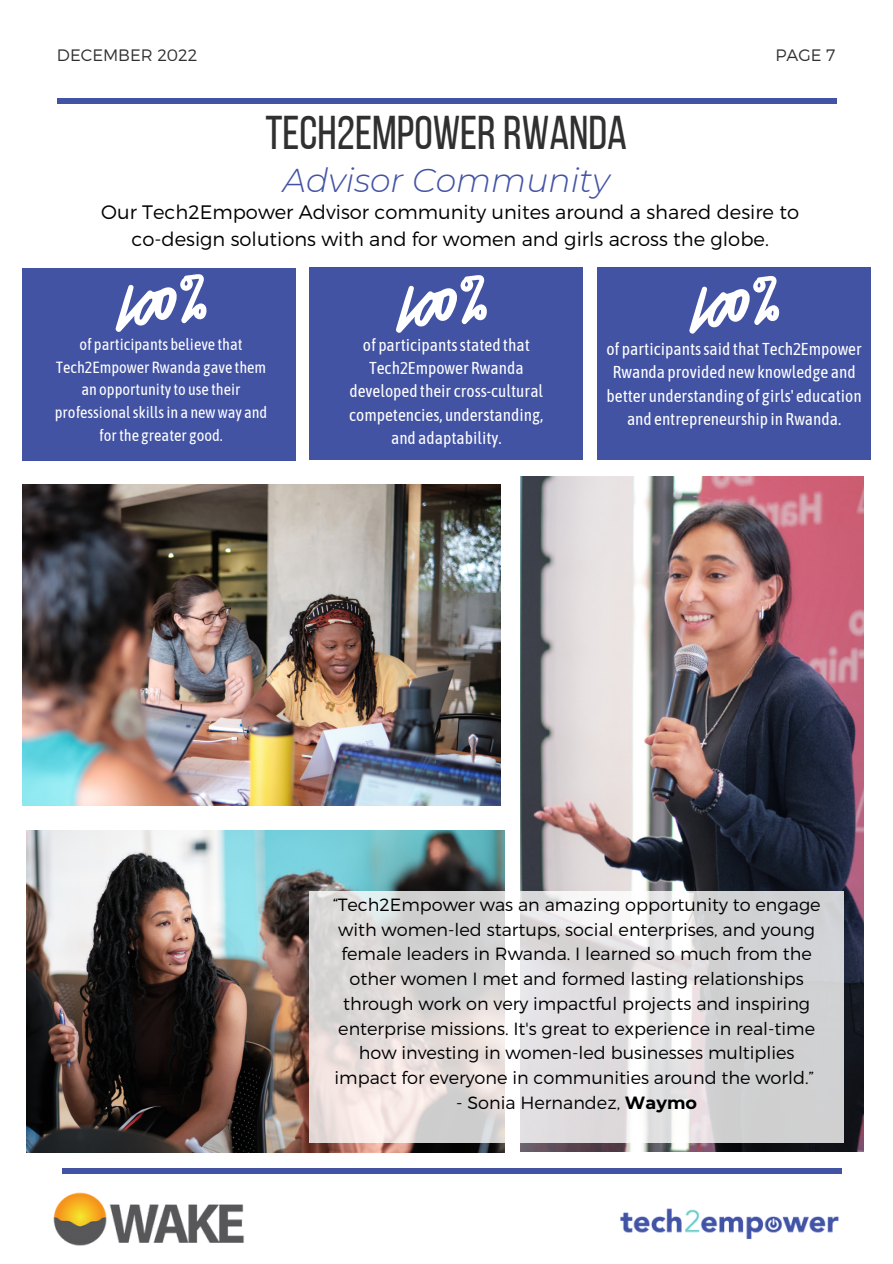
<style>
.page{position:relative;width:893px;height:1264px;background:#fff}
.page>*{position:absolute;margin:0;border:0;box-sizing:border-box;transform-origin:0 0}
.t1{font:47.25px "Bebas Neue";color:#303030}
.t2{font:italic 300 33px "Montserrat";color:#4353a4}
.t3{font:300 19.5px/27px "Montserrat";color:#000;text-align:center}
.t4{font:300 17.7px/24.8px "Montserrat";color:#000;text-align:center}
.t5{font:17.25px/23.4px "Asap Condensed";color:#fff;text-align:center}
.t6{font:300 16.5px "Montserrat";color:#303030}
.t7{font:16.05px/22.5px "Asap Condensed";color:#fff;text-align:center}
.s1{font-weight:700}
</style>
<div class="page">
<div style="left:57px;top:98px;width:779px;height:6px;background:#4353a4"></div>
<div style="left:62px;top:1167px;width:779px;height:6px;background:#4353a4"></div>
<img style="left:53px;top:1192px;width:191px;height:54px">
<img style="left:620px;top:1208px;width:219px;height:32px">
<img style="left:26px;top:831px;width:478px;height:321px">
<img style="left:520px;top:476px;width:343px;height:675px">
<div style="left:597px;top:268px;width:273px;height:192px;background:#4353a4"></div>
<div style="left:22px;top:269px;width:273px;height:192px;background:#4353a4"></div>
<div style="left:310px;top:268px;width:273px;height:192px;background:#4353a4"></div>
<svg style="left:115px;top:274px;width:92px;height:58px"></svg>
<svg style="left:396px;top:275px;width:91px;height:58px"></svg>
<svg style="left:689px;top:276px;width:90px;height:58px"></svg>
<svg style="left:310px;top:890px;width:534px;height:252px"></svg>
<img style="left:22px;top:484px;width:478px;height:322px">
<p class="t6" style="left:57px;top:44px;width:142px">DECEMBER 2022</p>
<p class="t6" style="left:775px;top:44px;width:61px">PAGE 7</p>
<h1 class="t1" style="left:265px;top:113px;width:363px">TECH2EMPOWERRWANDA</h1>
<h2 class="t2" style="left:283px;top:160px;width:328px">Advisor Community</h2>
<p class="t3" style="left:101px;top:198px;width:699px">Our Tech2Empower Advisor community unites around a shared desire to co-design solutions with and for women and girls across the globe.</p>
<p class="t7" style="left:55px;top:333px;width:214px">of participants believe that<br>Tech2Empower Rwanda gave them an opportunityto use their professionalskillsin a newway and forthe greater good.</p>
<p class="t5" style="left:349px;top:333px;width:196px">of participantsstated that<br>Tech2Empower Rwanda developed their cross-cultural competencies, understanding, and adaptability.</p>
<p class="t5" style="left:606px;top:337px;width:257px">of participantssaid that Tech2Empower Rwanda provided newknowledge and better understanding of girls' education and entrepreneurship in Rwanda.</p>
<p class="t4" style="left:332px;top:891px;width:489px">“Tech2Empower was an amazing opportunity to engage with women-led startups, social enterprises, and young female leaders in Rwanda. I learned so much from the other women I met and formed lasting relationships through work on very impactful projects and inspiring enterprise missions. It's great to experience in real-time how investing in women-led businesses multiplies impact for everyone in communities around the world.”</p>
<p class="t4" style="left:456px;top:1089px;width:242px">- Sonia Hernandez, <span class="s1">Waymo</span></p>
</div>
